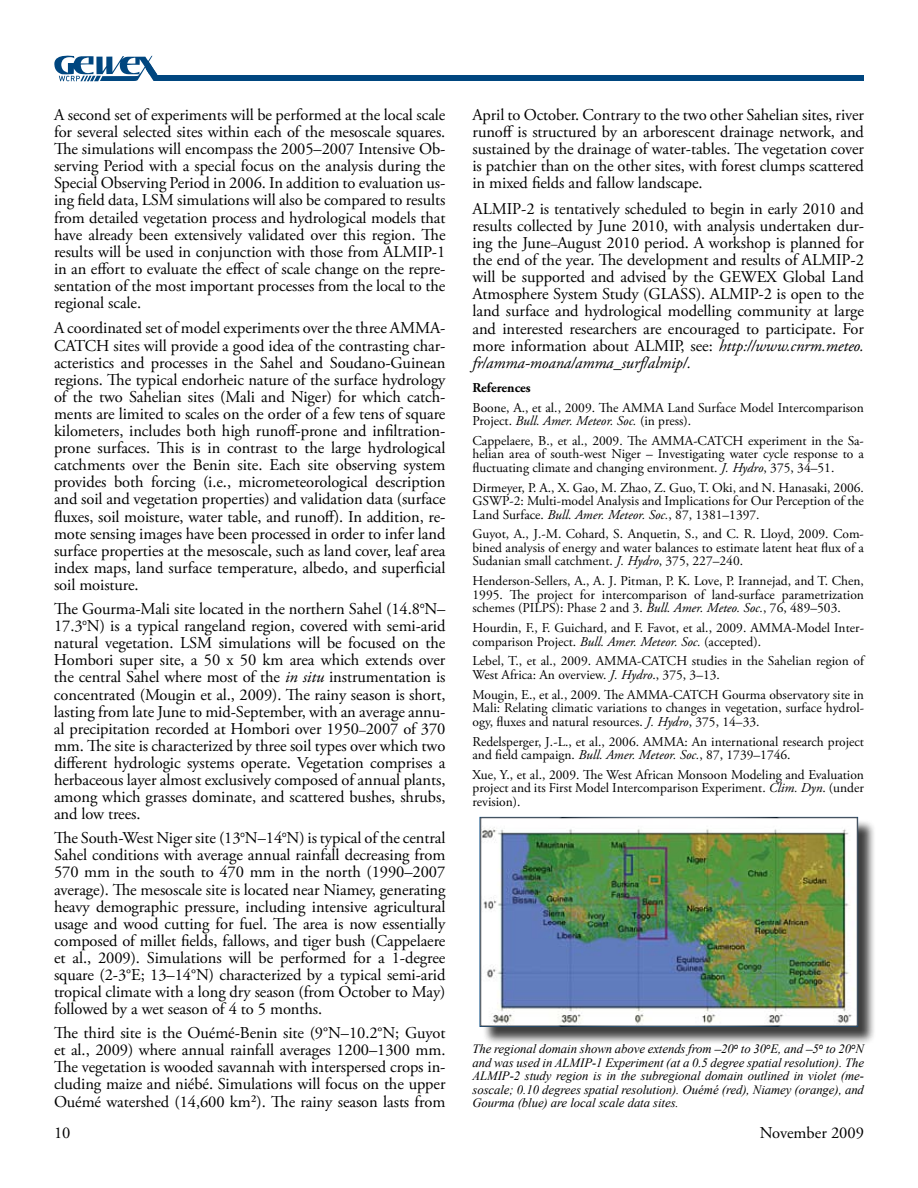
<style>
.page{position:relative;width:918px;height:1188px;background:#fff}
.page>*{position:absolute;margin:0;border:0;box-sizing:border-box;transform-origin:0 0}
.t1{font:16.5px/17.1px "Adobe Garamond Pro";letter-spacing:-.005em;color:#000;text-align:justify}
.t2{font:13.5px/13.5px "Adobe Garamond Pro";color:#000;text-align:justify}
.t3{font:700 13.5px "Adobe Garamond Pro";color:#000}
.t4{font:italic 12.75px/13.5px "Times New Roman";letter-spacing:-.005em;color:#000;text-align:justify}
.s1{font-style:italic}
.s2{font-size:13.5px}
.s3{font-family:"Adobe Garamond Pro";font-size:13.5px}
</style>
<div class="page">
<div style="left:155px;top:75px;width:709px;height:6px;background:#00467f"></div>
<svg style="left:54px;top:55px;width:104px;height:27px"></svg>
<div style="left:482px;top:819px;width:395px;height:227px;background:#000;opacity:.75"></div>
<img style="left:482px;top:819px;width:374px;height:205px">
<div style="left:480px;top:817px;width:378px;height:209px;border:1px solid #fff"></div>
<p class="t1" style="left:54px;top:107px;width:393px">A second set of experiments will be performed at the local scale for several selected sites within each of the mesoscale squares.<br>The simulations will encompass the 2005–2007 Intensive Ob&shy;serving Period with a special focus on the analysis during the Special Observing Period in 2006. In addition to evaluation us&shy;ing field data, LSM simulations will also be compared to results from detailed vegetation process and hydrological models that have already been extensively validated over this region. The results will be used in conjunction with those from ALMIP-1 in an effort to evaluate the effect of scale change on the repre&shy;sentation of the most important processes from the local to the regional scale.</p>
<p class="t1" style="left:54px;top:320px;width:393px">A coordinated set of model experiments over the three AMMA-CATCH sites will provide a good idea of the contrasting char&shy;acteristics and processes in the Sahel and Soudano-Guinean regions. The typical endorheic nature of the surface hydrology of the two Sahelian sites (Mali and Niger) for which catch&shy;ments are limited to scales on the order of a few tens of square kilometers, includes both high runoff-prone and infiltration&shy;prone surfaces. This is in contrast to the large hydrological catchments over the Benin site. Each site observing system provides both forcing (i.e., micrometeorological description and soil and vegetation properties) and validation data (surface fluxes, soil moisture, water table, and runoff). In addition, re&shy;mote sensing images have been processed in order to infer land surface properties at the mesoscale, such as land cover, leaf area index maps, land surface temperature, albedo, and superficial soil moisture.</p>
<p class="t1" style="left:54px;top:601px;width:393px">The Gourma-Mali site located in the northern Sahel (14.8<sup>o</sup>N– 17.3<sup>o</sup>N) is a typical rangeland region, covered with semi-arid natural vegetation. LSM simulations will be focused on the Hombori super site, a 50 x 50 km area which extends over the central Sahel where most of the <span class="s1">in situ</span> instrumentation is concentrated (Mougin et al., 2009). The rainy season is short, lasting from late June to mid-September, with an average annu&shy;al precipitation recorded at Hombori over 1950<span class="s2">–</span>2007 of 370 mm. The site is characterized by three soil types over which two different hydrologic systems operate. Vegetation comprises a herbaceous layer almost exclusively composed of annual plants, among which grasses dominate, and scattered bushes, shrubs, and low trees.</p>
<p class="t1" style="left:54px;top:830px;width:393px">The South-West Niger site (13<sup>o</sup>N–14<sup>o</sup>N) is typical of the central Sahel conditions with average annual rainfall decreasing from 570 mm in the south to 470 mm in the north (1990–2007 average). The mesoscale site is located near Niamey, generating heavy demographic pressure, including intensive agricultural usage and wood cutting for fuel. The area is now essentially composed of millet fields, fallows, and tiger bush (Cappelaere et al., 2009). Simulations will be performed for a 1-degree square (2-3°E; 13–14°N) characterized by a typical semi-arid tropical climate with a long dry season (from October to May) followed by a wet season of 4 to 5 months.</p>
<p class="t1" style="left:54px;top:1025px;width:393px">The third site is the Ouémé-Benin site (9°N–10.2°N; Guyot et al., 2009) where annual rainfall averages 1200–1300 mm.<br>The vegetation is wooded savannah with interspersed crops in&shy;cluding maize and niébé. Simulations will focus on the upper Ouémé watershed (14,600 km²). The rainy season lasts from</p>
<p class="t1" style="left:473px;top:107px;width:393px">April to October. Contrary to the two other Sahelian sites, river runoff is structured by an arborescent drainage network, and sustained by the drainage of water-tables. The vegetation cover is patchier than on the other sites, with forest clumps scattered in mixed fields and fallow landscape.</p>
<p class="t1" style="left:473px;top:201px;width:393px">ALMIP-2 is tentatively scheduled to begin in early 2010 and results collected by June 2010, with analysis undertaken dur&shy;ing the June<span class="s2">–</span>August 2010 period. A workshop is planned for the end of the year. The development and results of ALMIP-2 will be supported and advised by the GEWEX Global Land Atmosphere System Study (GLASS). ALMIP-2 is open to the land surface and hydrological modelling community at large and interested researchers are encouraged to participate. For more information about ALMIP, see: <span class="s1">http://www.cnrm.meteo. fr/amma-moana/amma_surf/almip/.</span></p>
<p class="t3" style="left:472px;top:380px;width:60px">References</p>
<p class="t2" style="left:472px;top:401px;width:393px">Boone, A., et al., 2009. The AMMA Land Surface Model Intercomparison<br>Project. <span class="s1">Bull. Amer. Meteor. Soc.</span> (in press).</p>
<p class="t2" style="left:472px;top:434px;width:393px">Cappelaere, B., et al., 2009. The AMMA-CATCH experiment in the Sa&shy;helian area of south-west Niger – Investigating water cycle response to a fluctuating climate and changing environment. <span class="s1">J. Hydro</span>, 375, 34–51.</p>
<p class="t2" style="left:472px;top:481px;width:393px">Dirmeyer, P. A., X. Gao, M. Zhao, Z. Guo, T. Oki, and N. Hanasaki, 2006.<br>GSWP-2: Multi-model Analysis and Implications for Our Perception of the Land Surface. <span class="s1">Bull. Amer. Meteor. Soc.</span>, 87, 1381–1397.</p>
<p class="t2" style="left:472px;top:528px;width:393px">Guyot, A., J.-M. Cohard, S. Anquetin, S., and C. R. Lloyd, 2009. Com&shy;bined analysis of energy and water balances to estimate latent heat flux of a Sudanian small catchment. <span class="s1">J. Hydro</span>, 375, 227–240.</p>
<p class="t2" style="left:472px;top:575px;width:393px">Henderson-Sellers, A., A. J. Pitman, P. K. Love, P. Irannejad, and T. Chen, 1995. The project for intercomparison of land-surface parametrization schemes (PILPS): Phase 2 and 3. <span class="s1">Bull. Amer. Meteo. Soc.</span>, 76, 489–503.</p>
<p class="t2" style="left:472px;top:622px;width:393px">Hourdin, F., F. Guichard, and F. Favot, et al., 2009. AMMA-Model Inter&shy;comparison Project. <span class="s1">Bull. Amer. Meteor. Soc.</span> (accepted).</p>
<p class="t2" style="left:472px;top:655px;width:393px">Lebel, T., et al., 2009. AMMA-CATCH studies in the Sahelian region of<br>West Africa: An overview. <span class="s1">J. Hydro</span>., 375, 3–13.</p>
<p class="t2" style="left:472px;top:688px;width:393px">Mougin, E., et al., 2009. The AMMA-CATCH Gourma observatory site in Mali: Relating climatic variations to changes in vegetation, surface hydrol&shy;ogy, fluxes and natural resources. <span class="s1">J. Hydro</span>, 375, 14–33.</p>
<p class="t2" style="left:472px;top:735px;width:393px">Redelsperger, J.-L., et al., 2006. AMMA: An international research project and field campaign. <span class="s1">Bull. Amer. Meteor. Soc.</span>, 87, 1739–1746.</p>
<p class="t2" style="left:472px;top:768px;width:393px">Xue, Y., et al., 2009. The West African Monsoon Modeling and Evaluation project and its First Model Intercomparison Experiment. <span class="s1">Clim. Dyn</span>. (under revision).</p>
<p class="t4" style="left:472px;top:1042px;width:393px">The regional domain shown above extends from <span class="s3">–</span>20<sup>o</sup> to 30<sup>o</sup>E, and <span class="s3">–</span>5<sup>o</sup> to 20<sup>o</sup>N and was used in ALMIP-1 Experiment (at a 0.5 degree spatial resolution). The ALMIP-2 study region is in the subregional domain outlined in violet (me&shy;soscale; 0.10 degrees spatial resolution). Ouémé (red), Niamey (orange), and Gourma (blue) are local scale data sites.</p>
<p class="t1" style="left:54px;top:1125px;width:18px">10</p>
<p class="t1" style="left:760px;top:1125px;width:106px">November 2009</p>
</div>
